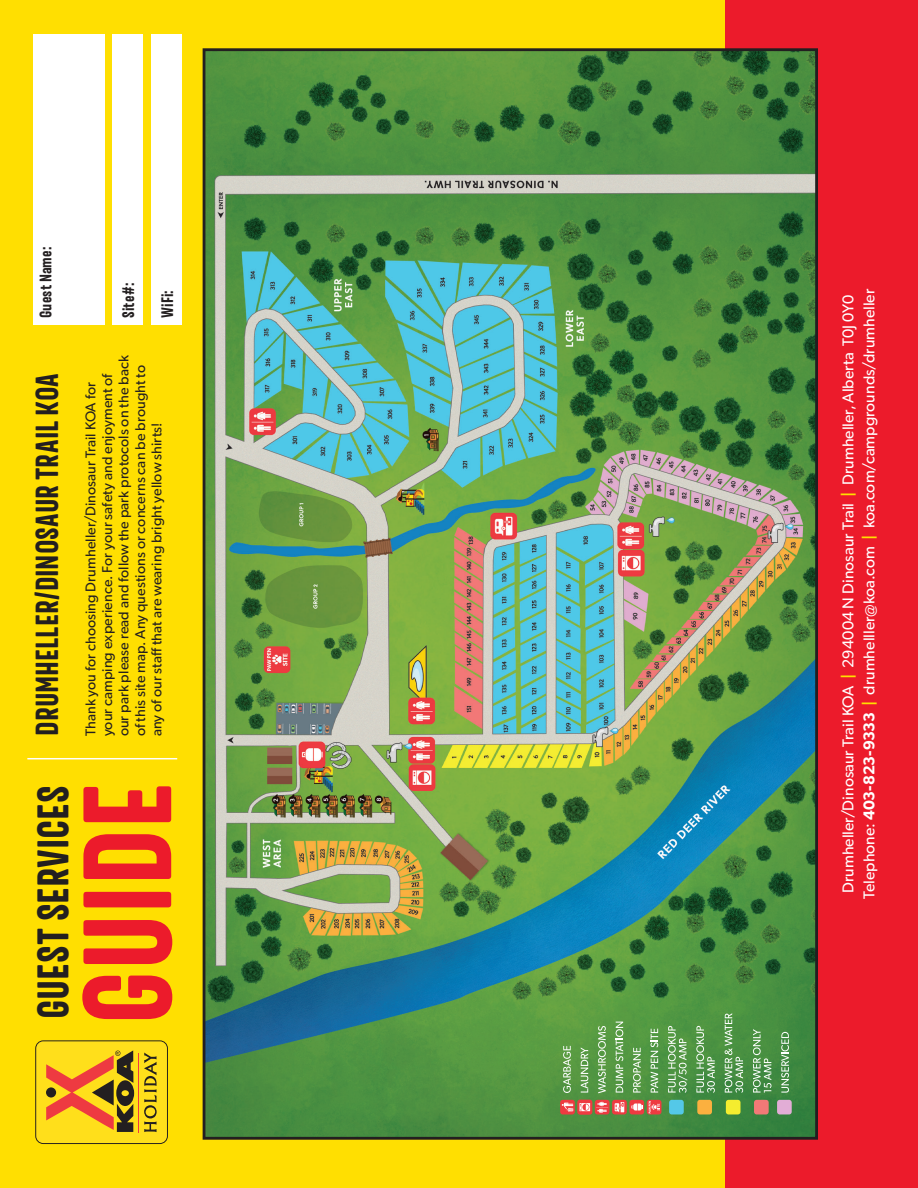
<style>
.page{position:relative;width:918px;height:1188px;background:#fff}
.page>*{position:absolute;margin:0;border:0;box-sizing:border-box;transform-origin:0 0}
.t1{font:700 123.6px "Merlod Norme";letter-spacing:-.005em;color:#ec1b2b}
.t2{font:700 43.65px "Merlod Norme";color:#231f20}
.t3{font:700 31.5px "Merlod Norme";color:#231f20}
.t4{font:700 16.5px "Merlod Norme";letter-spacing:.005em;color:#231f20}
.t5{font:15.75px "Gibson";color:#fff}
.t6{font:14.25px/16.5px "Gibson";letter-spacing:.005em;color:#231f20}
.s1{font-weight:600;color:#ffdf01}
.s2{font-weight:600}
</style>
<div class="page">
<div style="left:0;top:0;width:859px;height:1188px;background:#ffdf01"></div>
<div style="left:726px;top:0;width:192px;height:1188px;background:#ec1b2b"></div>
<div style="left:112px;top:34px;width:31px;height:290px;background:#fff"></div>
<div style="left:151px;top:34px;width:31px;height:290px;background:#fff"></div>
<div style="left:34px;top:34px;width:71px;height:290px;background:#fff"></div>
<hr style="left:27px;top:758px;width:150px;height:1px;background:#fff">
<svg style="left:35px;top:1040px;width:133px;height:104px"></svg>
<div style="left:36px;top:1041px;width:131px;height:102px;background:#ffdf1b;border-radius:7px"></div>
<svg style="left:46px;top:1050px;width:88px;height:82px"></svg>
<svg style="left:144px;top:1053px;width:13px;height:79px"></svg>
<hr style="left:138px;top:1053px;width:1px;height:80px;background:#ee3a41">
<img style="left:207px;top:52px;width:607px;height:1084px">
<div style="left:203px;top:48px;width:615px;height:1092px;border:3px solid #231f20"></div>
<svg style="left:612px;top:1100px;width:15px;height:15px"></svg>
<svg style="left:615px;top:1102px;width:9px;height:10px"></svg>
<svg style="left:577px;top:1100px;width:15px;height:15px"></svg>
<svg style="left:580px;top:1103px;width:10px;height:8px"></svg>
<svg style="left:560px;top:1100px;width:15px;height:15px"></svg>
<svg style="left:562px;top:1103px;width:11px;height:9px"></svg>
<svg style="left:595px;top:1100px;width:14px;height:14px"></svg>
<svg style="left:596px;top:1102px;width:12px;height:11px"></svg>
<div style="left:629px;top:1100px;width:15px;height:14px;background:#ee3a41;border-radius:3px"></div>
<svg style="left:631px;top:1104px;width:12px;height:7px"></svg>
<div style="left:669px;top:1100px;width:15px;height:14px;background:#54c8e8;border-radius:3px"></div>
<div style="left:697px;top:1100px;width:15px;height:14px;background:#fbb03f;border-radius:3px"></div>
<div style="left:726px;top:1100px;width:15px;height:14px;background:#f4ed2f;border-radius:3px"></div>
<div style="left:754px;top:1100px;width:15px;height:14px;background:#f27977;border-radius:3px"></div>
<div style="left:777px;top:1100px;width:15px;height:14px;background:#e2add6;border-radius:3px"></div>
<svg style="left:647px;top:1100px;width:14px;height:14px"></svg>
<svg style="left:649px;top:1101px;width:11px;height:12px"></svg>
<svg style="left:563px;top:1046px;width:8px;height:47px"></svg>
<svg style="left:581px;top:1047px;width:7px;height:46px"></svg>
<svg style="left:598px;top:1026px;width:8px;height:67px"></svg>
<svg style="left:616px;top:1022px;width:7px;height:71px"></svg>
<svg style="left:633px;top:1048px;width:8px;height:45px"></svg>
<svg style="left:651px;top:1029px;width:7px;height:64px"></svg>
<svg style="left:668px;top:1026px;width:19px;height:67px"></svg>
<svg style="left:696px;top:1026px;width:19px;height:67px"></svg>
<svg style="left:725px;top:1013px;width:18px;height:80px"></svg>
<svg style="left:753px;top:1029px;width:18px;height:64px"></svg>
<svg style="left:781px;top:1032px;width:8px;height:61px"></svg>
<p class="t4" style="left:35px;top:318px;width:73px;rotate:-90deg">Guest Name:</p>
<p class="t3" style="left:27px;top:736px;width:364px;rotate:-90deg">DRUMHELLER/DINOSAUR TRAIL KOA</p>
<p class="t4" style="left:118px;top:318px;width:37px;rotate:-90deg">Site#:</p>
<p class="t4" style="left:157px;top:318px;width:30px;rotate:-90deg">WiFi:</p>
<p class="t6" style="left:82px;top:736px;width:383px;rotate:-90deg">Thank you for choosing Drumheller/Dinosaur Trail KOA for your camping experience. For your safety and enjoyment of our park please read and follow the park protocols on the back of this site map. Any questions or concerns can be brought to any of our staff that are wearing bright yellow shirts!</p>
<p class="t2" style="left:25px;top:1019px;width:235px;rotate:-90deg">GUEST SERVICES</p>
<p class="t1" style="left:48px;top:1025px;width:244px;rotate:-90deg">GUIDE</p>
<p class="t5" style="left:839px;top:893px;width:600px;rotate:-90deg">Drumheller/Dinosaur Trail KOA <span class="s1">|</span> 294004 N Dinosaur Trail <span class="s1">|</span> Drumheller, Alberta T0J 0Y0</p>
<p class="t5" style="left:860px;top:899px;width:612px;rotate:-90deg">Telephone: <span class="s2">403-823-9333</span> <span class="s1">|</span> drumhelller@koa.com <span class="s1">|</span> koa.com/campgrounds/drumheller</p>
</div>
